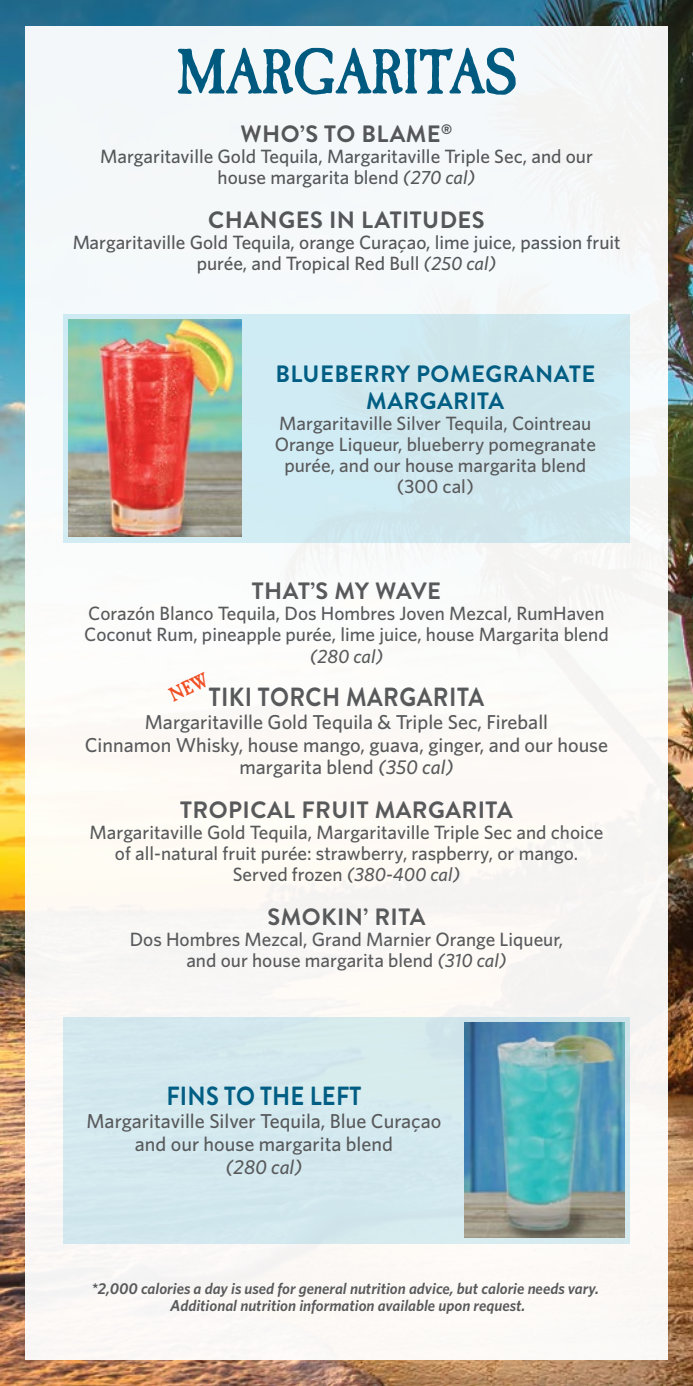
<style>
.page{position:relative;width:693px;height:1386px;background:#fff}
.page>*{position:absolute;margin:0;border:0;box-sizing:border-box;transform-origin:0 0}
.t1{font:700 66.5px "Caslon Antique";color:#005d83}
.t2{font:700 26.25px "Brandon Grotesque";letter-spacing:.02em;color:#58595b;scale:.9 1}
.t3{font:700 26.25px "Brandon Grotesque";letter-spacing:.01em;color:#005d83;scale:.9 1}
.t4{font:700 23.62px "Brandon Grotesque";letter-spacing:.02em;color:#58595b}
.t5{font:700 23.62px/26.2px "Brandon Grotesque";letter-spacing:.02em;color:#005d83;text-align:center}
.t6{font:500 20.12px/22.8px "Whitney";color:#58595b;text-align:center}
.t7{font:italic 500 20.12px "Whitney";color:#58595b}
.t8{font:500 19.25px/21px "Whitney";color:#58595b;text-align:center}
.t9{font:italic 500 19.25px "Whitney";color:#58595b}
.t10{font:italic 600 15.75px/17.5px "Whitney";color:#58595b;text-align:center}
.s1{font-style:italic}
</style>
<div class="page">
<img style="left:0;top:0;width:693px;height:1386px">
<div style="left:25px;top:26px;width:643px;height:1334px;background:#f9f9f7"></div>
<div style="left:63px;top:315px;width:567px;height:228px;background:#cfe8ee"></div>
<div style="left:63px;top:1017px;width:567px;height:227px;background:#d3e9ee"></div>
<img style="left:68px;top:320px;width:173px;height:217px">
<img style="left:464px;top:1023px;width:161px;height:215px">
<h1 class="t1" style="left:176px;top:34px;width:343px">MARGARITAS</h1>
<p class="t4" style="left:241px;top:117px;width:213px">WHO’S TO BLAME<sup>®</sup></p>
<p class="t8" style="left:100px;top:145px;width:494px">Margaritaville Gold Tequila, Margaritaville Triple Sec, and our house margarita blend <span class="s1">(270 cal)</span></p>
<p class="t4" style="left:208px;top:203px;width:278px">CHANGES IN LATITUDES</p>
<p class="t8" style="left:72px;top:231px;width:550px">Margaritaville Gold Tequila, orange Curaçao, lime juice, passion fruit purée, and Tropical Red Bull <span class="s1">(250 cal)</span></p>
<p class="t5" style="left:275px;top:361px;width:321px">BLUEBERRY POMEGRANATE<br>MARGARITA</p>
<p class="t8" style="left:275px;top:412px;width:323px">Margaritaville Silver Tequila, Cointreau<br>Orange Liqueur, blueberry pomegranate purée, and our house margarita blend (300 cal)</p>
<p class="t4" style="left:252px;top:575px;width:191px">THAT’S MY WAVE</p>
<p class="t8" style="left:84px;top:603px;width:526px;text-align:left">Corazón Blanco Tequila, Dos Hombres Joven Mezcal, RumHaven<br>Coconut Rum, pineapple purée, lime juice, house Margarita blend</p>
<p class="t9" style="left:310px;top:643px;width:75px">(280 cal)</p>
<h2 class="t2" style="left:209px;top:679px;width:307px">TIKI TORCH MARGARITA</h2>
<p class="t6" style="left:85px;top:710px;width:525px">Margaritaville Gold Tequila &amp; Triple Sec, Fireball<br>Cinnamon Whisky, house mango, guava, ginger, and our house margarita blend <span class="s1">(350 cal)</span></p>
<p class="t4" style="left:180px;top:794px;width:334px">TROPICAL FRUIT MARGARITA</p>
<p class="t8" style="left:90px;top:822px;width:515px">Margaritaville Gold Tequila, Margaritaville Triple Sec and choice of all-natural fruit purée: strawberry, raspberry, or mango.<br>Served frozen <span class="s1">(380-400 cal)</span></p>
<p class="t4" style="left:267px;top:900px;width:160px">SMOKIN’ RITA</p>
<p class="t8" style="left:130px;top:929px;width:435px">Dos Hombres Mezcal, Grand Marnier Orange Liqueur, and our house margarita blend <span class="s1">(310 cal)</span></p>
<h2 class="t3" style="left:166px;top:1078px;width:218px">FINS TO THE LEFT</h2>
<p class="t6" style="left:87px;top:1109px;width:356px">Margaritaville Silver Tequila, Blue Curaçao and our house margarita blend</p>
<p class="t7" style="left:225px;top:1153px;width:78px">(280 cal)</p>
<p class="t10" style="left:91px;top:1279px;width:509px">*2,000 calories a day is used for general nutrition advice, but calorie needs vary.<br>Additional nutrition information available upon request.</p>
</div>
